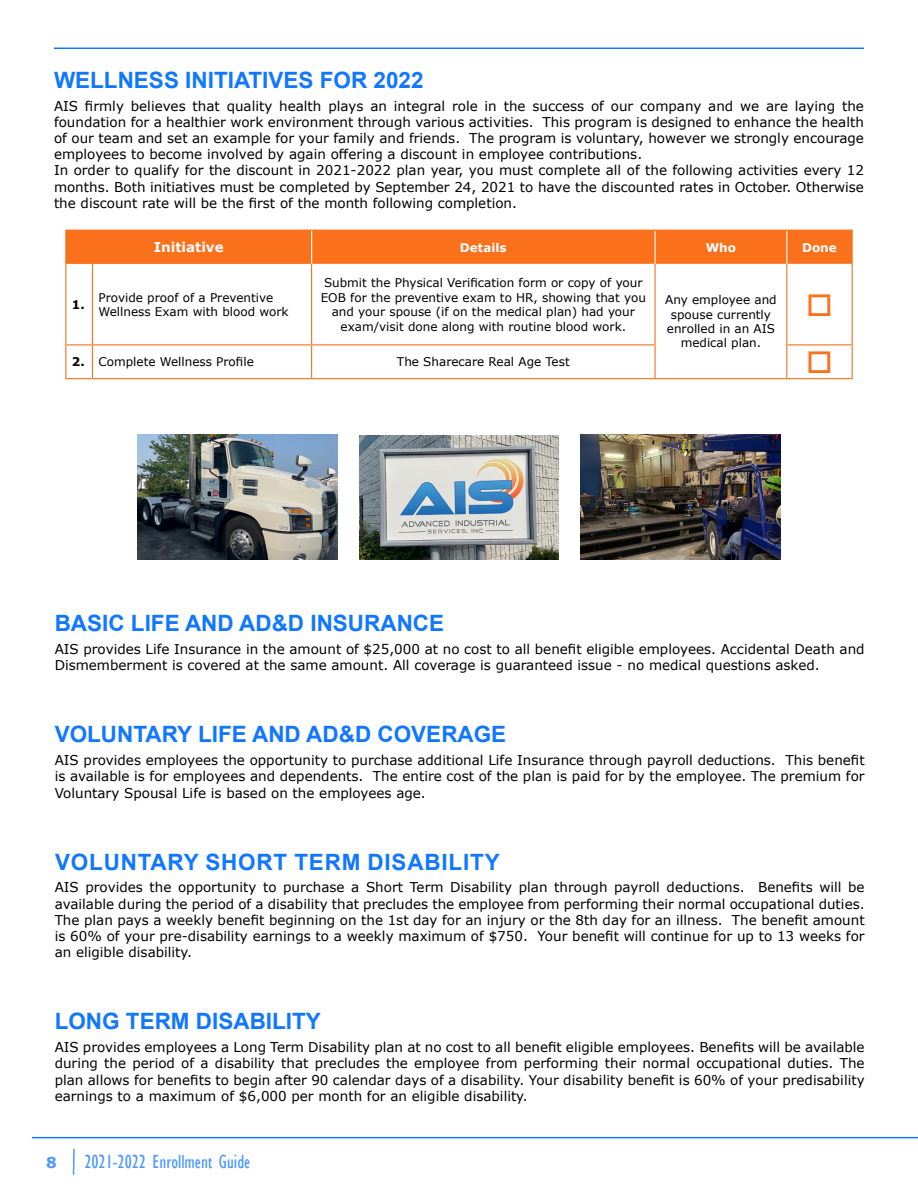
<style>
.page{position:relative;width:918px;height:1188px;background:#fff}
.page>*{position:absolute;margin:0;border:0;box-sizing:border-box;transform-origin:0 0}
.t1{font:700 22.5px "Arial";color:#17f}
.t2{font:700 22.5px "Arial";letter-spacing:.035em;color:#17f}
.t3{font:condensed 19.5px "Gill Sans";color:#4d99ff}
.t4{font:700 15px "Verdana";color:#4d99ff}
.Paragraph_Style_1{font:13.5px/16.2px "Verdana";color:#000;text-align:justify}
.t5{font:700 13.5px "Verdana";color:#fff}
.t6{font:12px/14.4px "Verdana";color:#000;text-align:center}
.t7{font:700 12px "Verdana";color:#fff}
.t8{font:700 12px "Verdana";color:#000}
</style>
<div class="page">
<hr style="left:32px;top:1137px;width:886px;height:1px;background:#17f">
<svg style="left:72px;top:1148px;width:3px;height:27px"></svg>
<hr style="left:54px;top:48px;width:810px;height:1px;background:#17f">
<svg style="left:312px;top:264px;width:540px;height:114px"></svg>
<hr style="left:65px;top:264px;width:1px;height:80px;background:#fb701b">
<hr style="left:92px;top:264px;width:1px;height:80px;background:#fb701b">
<hr style="left:311px;top:264px;width:1px;height:80px;background:#fb701b">
<hr style="left:655px;top:264px;width:1px;height:80px;background:#fb701b">
<hr style="left:786px;top:264px;width:1px;height:80px;background:#fb701b">
<hr style="left:852px;top:264px;width:1px;height:80px;background:#fb701b">
<svg style="left:65px;top:344px;width:27px;height:1px"></svg>
<hr style="left:65px;top:345px;width:1px;height:33px;background:#fb701b">
<hr style="left:92px;top:344px;width:220px;height:1px;background:#fb701b">
<hr style="left:92px;top:345px;width:1px;height:33px;background:#fb701b">
<hr style="left:312px;top:344px;width:344px;height:1px;background:#fb701b">
<hr style="left:311px;top:345px;width:1px;height:33px;background:#fb701b">
<hr style="left:655px;top:345px;width:1px;height:33px;background:#fb701b">
<hr style="left:786px;top:344px;width:67px;height:1px;background:#fb701b">
<hr style="left:786px;top:345px;width:1px;height:33px;background:#fb701b">
<hr style="left:852px;top:345px;width:1px;height:33px;background:#fb701b">
<svg style="left:65px;top:378px;width:27px;height:1px"></svg>
<hr style="left:92px;top:378px;width:220px;height:1px;background:#fb701b">
<hr style="left:312px;top:378px;width:343px;height:1px;background:#fb701b">
<hr style="left:655px;top:378px;width:132px;height:1px;background:#fb701b">
<hr style="left:787px;top:378px;width:66px;height:1px;background:#fb701b">
<div style="left:65px;top:230px;width:787px;height:34px;background:#fb701b"></div>
<hr style="left:65px;top:231px;width:1px;height:33px;background:#fb701b">
<hr style="left:92px;top:230px;width:220px;height:1px;background:#fb701b">
<hr style="left:312px;top:230px;width:343px;height:1px;background:#fb701b">
<hr style="left:655px;top:230px;width:132px;height:1px;background:#fb701b">
<hr style="left:787px;top:230px;width:66px;height:1px;background:#fb701b">
<hr style="left:852px;top:231px;width:1px;height:33px;background:#fb701b">
<img style="left:137px;top:435px;width:200px;height:124px">
<img style="left:359px;top:435px;width:200px;height:124px">
<img style="left:581px;top:435px;width:200px;height:124px">
<svg style="left:809px;top:294px;width:21px;height:22px"></svg>
<svg style="left:809px;top:351px;width:21px;height:22px"></svg>
<p class="t1" style="left:54px;top:64px;width:371px">WELLNESS INITIATIVES FOR 2022</p>
<p class="Paragraph_Style_1" style="left:54px;top:97px;width:812px">AIS firmly believes that quality health plays an integral role in the success of our company and we are laying the foundation for a healthier work environment through various activities. This program is designed to enhance the health of our team and set an example for your family and friends. The program is voluntary, however we strongly encourage employees to become involved by again offering a discount in employee contributions.</p>
<p class="Paragraph_Style_1" style="left:54px;top:162px;width:812px">In order to qualify for the discount in 2021-2022 plan year, you must complete all of the following activities every 12 months. Both initiatives must be completed by September 24, 2021 to have the discounted rates in October. Otherwise the discount rate will be the first of the month following completion.</p>
<p class="t5" style="left:154px;top:238px;width:71px">Initiative</p>
<p class="t7" style="left:460px;top:239px;width:48px">Details</p>
<p class="t7" style="left:706px;top:239px;width:32px">Who</p>
<p class="t7" style="left:802px;top:239px;width:36px">Done</p>
<p class="t8" style="left:72px;top:296px;width:14px">1.</p>
<p class="t6" style="left:98px;top:290px;width:192px;text-align:left">Provide proof of a Preventive<br>Wellness Exam with blood work</p>
<p class="t6" style="left:321px;top:276px;width:327px">Submit the Physical Verification form or copy of your EOB for the preventive exam to HR, showing that you and your spouse (if on the medical plan) had your exam/visit done along with routine blood work.</p>
<p class="t8" style="left:72px;top:354px;width:14px">2.</p>
<p class="t6" style="left:98px;top:355px;width:157px">Complete Wellness Profile</p>
<p class="t6" style="left:397px;top:355px;width:174px">The Sharecare Real Age Test</p>
<p class="t6" style="left:665px;top:293px;width:113px">Any employee and spouse currently enrolled in an AIS medical plan.</p>
<p class="t1" style="left:55px;top:607px;width:391px">BASIC LIFE AND AD&amp;D INSURANCE</p>
<p class="Paragraph_Style_1" style="left:55px;top:641px;width:812px">AIS provides Life Insurance in the amount of $25,000 at no cost to all benefit eligible employees. Accidental Death and<br>Dismemberment is covered at the same amount. All coverage is guaranteed issue - no medical questions asked.</p>
<p class="t1" style="left:55px;top:718px;width:453px">VOLUNTARY LIFE AND AD&amp;D COVERAGE</p>
<p class="Paragraph_Style_1" style="left:55px;top:752px;width:812px">AIS provides employees the opportunity to purchase additional Life Insurance through payroll deductions. This benefit is available is for employees and dependents. The entire cost of the plan is paid for by the employee. The premium for Voluntary Spousal Life is based on the employees age.</p>
<p class="t2" style="left:55px;top:846px;width:446px">VOLUNTARY SHORT TERM DISABILITY</p>
<p class="Paragraph_Style_1" style="left:55px;top:879px;width:812px">AIS provides the opportunity to purchase a Short Term Disability plan through payroll deductions. Benefits will be available during the period of a disability that precludes the employee from performing their normal occupational duties.<br>The plan pays a weekly benefit beginning on the 1st day for an injury or the 8th day for an illness. The benefit amount is 60% of your pre-disability earnings to a weekly maximum of $750. Your benefit will continue for up to 13 weeks for an eligible disability.</p>
<p class="t1" style="left:55px;top:1006px;width:268px">LONG TERM DISABILITY</p>
<p class="Paragraph_Style_1" style="left:55px;top:1039px;width:812px">AIS provides employees a Long Term Disability plan at no cost to all benefit eligible employees. Benefits will be available during the period of a disability that precludes the employee from performing their normal occupational duties. The plan allows for benefits to begin after 90 calendar days of a disability. Your disability benefit is 60% of your predisability earnings to a maximum of $6,000 per month for an eligible disability.</p>
<p class="t4" style="left:46px;top:1152px;width:12px">8</p>
<h2 class="t3" style="left:84px;top:1150px;width:168px">2021-2022 Enrollment Guide</h2>
</div>
